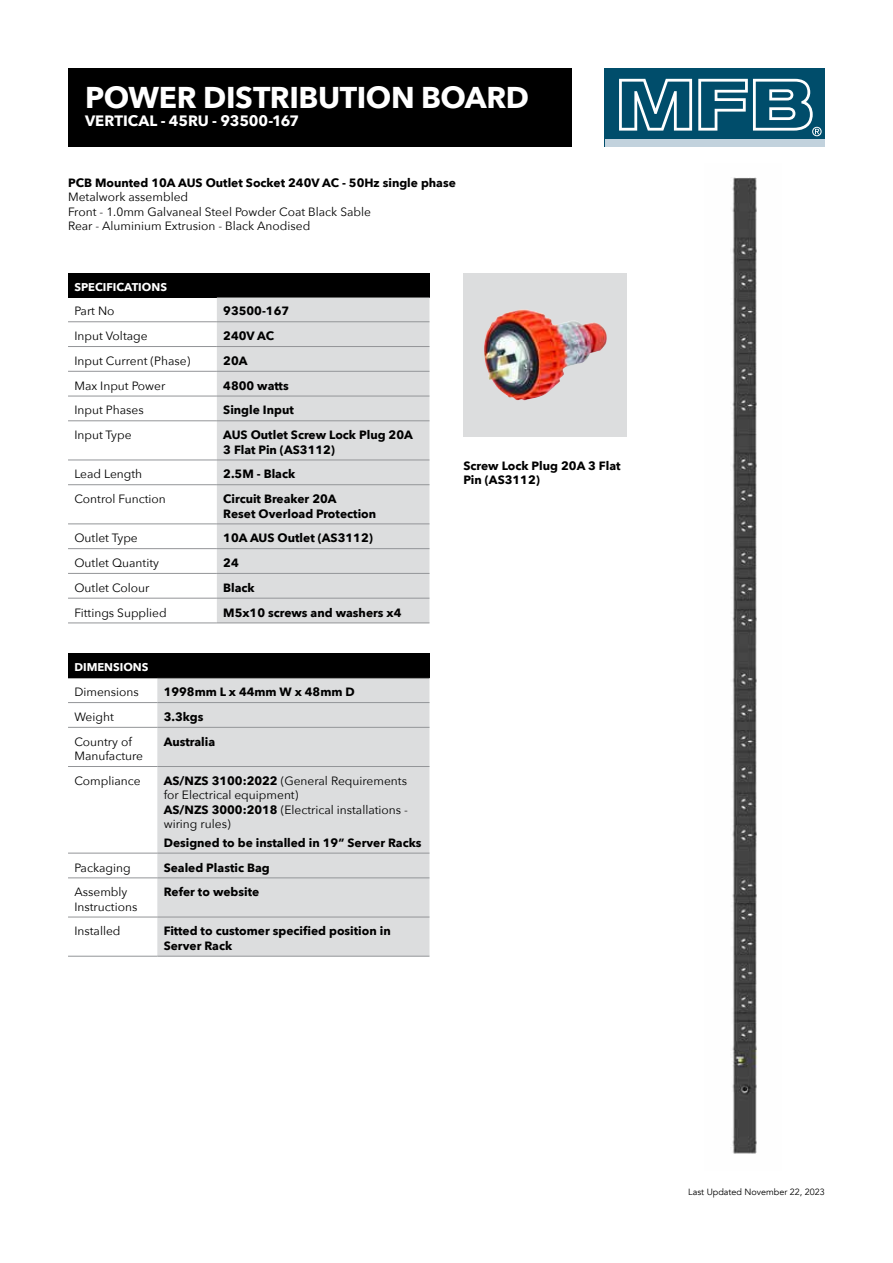
<style>
.page{position:relative;width:893px;height:1263px;background:#fff}
.page>*{position:absolute;margin:0;border:0;box-sizing:border-box;transform-origin:0 0}
.t1{font:700 30px "Avenir Next";letter-spacing:-.015em;color:#fff}
.t2{font:700 15px "Avenir Next";letter-spacing:-.005em;color:#fff}
.t3{font:12px/14.4px "Avenir Next";color:#000}
.t4{font:700 12px/14.4px "Avenir Next";color:#000}
.t5{font:700 11.25px "Avenir Next";color:#fff}
.t6{font:9px "Avenir";color:#000}
.s1{font-weight:700}
</style>
<div class="page">
<div style="left:605px;top:68px;width:220px;height:78px;background:#004d6b"></div>
<svg style="left:619px;top:79px;width:73px;height:52px"></svg>
<div style="left:605px;top:139px;width:220px;height:7px;background:#c2d2dd"></div>
<svg style="left:698px;top:79px;width:124px;height:57px"></svg>
<img style="left:732px;top:177px;width:25px;height:977px">
<div style="left:68px;top:273px;width:361px;height:24px;background:#000"></div>
<div style="left:217px;top:298px;width:212px;height:324px;background:#dcddde"></div>
<hr style="left:68px;top:297px;width:149px;height:1px;background:#000">
<hr style="left:217px;top:297px;width:212px;height:1px;background:#000">
<hr style="left:68px;top:321px;width:149px;height:1px;background:#939598">
<hr style="left:217px;top:321px;width:212px;height:1px;background:#939598">
<hr style="left:68px;top:346px;width:149px;height:1px;background:#939598">
<hr style="left:217px;top:346px;width:212px;height:1px;background:#939598">
<hr style="left:68px;top:371px;width:149px;height:1px;background:#939598">
<hr style="left:217px;top:371px;width:212px;height:1px;background:#939598">
<hr style="left:68px;top:396px;width:149px;height:1px;background:#939598">
<hr style="left:217px;top:396px;width:212px;height:1px;background:#939598">
<hr style="left:68px;top:420px;width:149px;height:1px;background:#939598">
<hr style="left:217px;top:420px;width:212px;height:1px;background:#939598">
<hr style="left:68px;top:460px;width:149px;height:1px;background:#939598">
<hr style="left:217px;top:460px;width:212px;height:1px;background:#939598">
<hr style="left:68px;top:484px;width:149px;height:1px;background:#939598">
<hr style="left:217px;top:484px;width:212px;height:1px;background:#939598">
<hr style="left:68px;top:523px;width:149px;height:1px;background:#939598">
<hr style="left:217px;top:523px;width:212px;height:1px;background:#939598">
<hr style="left:68px;top:548px;width:149px;height:1px;background:#939598">
<hr style="left:217px;top:548px;width:212px;height:1px;background:#939598">
<hr style="left:68px;top:573px;width:149px;height:1px;background:#939598">
<hr style="left:217px;top:573px;width:212px;height:1px;background:#939598">
<hr style="left:68px;top:598px;width:149px;height:1px;background:#939598">
<hr style="left:217px;top:598px;width:212px;height:1px;background:#939598">
<hr style="left:68px;top:622px;width:149px;height:1px;background:#939598">
<hr style="left:217px;top:622px;width:212px;height:1px;background:#939598">
<div style="left:68px;top:654px;width:361px;height:24px;background:#000"></div>
<div style="left:157px;top:678px;width:272px;height:278px;background:#dcddde"></div>
<hr style="left:68px;top:727px;width:89px;height:1px;background:#939598">
<hr style="left:157px;top:727px;width:272px;height:1px;background:#939598">
<hr style="left:68px;top:766px;width:89px;height:1px;background:#939598">
<hr style="left:157px;top:766px;width:272px;height:1px;background:#939598">
<hr style="left:68px;top:853px;width:89px;height:1px;background:#939598">
<hr style="left:157px;top:853px;width:272px;height:1px;background:#939598">
<hr style="left:68px;top:877px;width:89px;height:1px;background:#939598">
<hr style="left:157px;top:877px;width:272px;height:1px;background:#939598">
<hr style="left:68px;top:917px;width:89px;height:1px;background:#939598">
<hr style="left:157px;top:917px;width:272px;height:1px;background:#939598">
<hr style="left:68px;top:956px;width:89px;height:1px;background:#939598">
<hr style="left:157px;top:956px;width:272px;height:1px;background:#939598">
<hr style="left:68px;top:653px;width:89px;height:1px;background:#000">
<hr style="left:157px;top:653px;width:272px;height:1px;background:#000">
<hr style="left:68px;top:702px;width:89px;height:1px;background:#939598">
<hr style="left:157px;top:702px;width:272px;height:1px;background:#939598">
<div style="left:68px;top:68px;width:504px;height:78px;background:#000"></div>
<div style="left:463px;top:273px;width:164px;height:164px;background:#dcddde"></div>
<img style="left:484px;top:311px;width:123px;height:89px">
<h1 class="t1" style="left:85px;top:72px;width:446px">POWER DISTRIBUTION BOARD</h1>
<p class="t2" style="left:85px;top:108px;width:216px">VERTICAL - 45RU - 93500-167</p>
<p class="t4" style="left:68px;top:175px;width:389px">PCB Mounted 10A AUS Outlet Socket 240V AC - 50Hz single phase</p>
<p class="t3" style="left:68px;top:190px;width:305px">Metalwork assembled<br>Front - 1.0mm Galvaneal Steel Powder Coat Black Sable<br>Rear - Aluminium Extrusion - Black Anodised</p>
<p class="t5" style="left:74px;top:277px;width:94px">SPECIFICATIONS</p>
<p class="t3" style="left:74px;top:303px;width:42px">Part No</p>
<p class="t4" style="left:223px;top:304px;width:67px">93500-167</p>
<p class="t3" style="left:74px;top:328px;width:75px">Input Voltage</p>
<p class="t4" style="left:223px;top:329px;width:52px">240V AC</p>
<p class="t3" style="left:74px;top:353px;width:117px">Input Current (Phase)</p>
<p class="t4" style="left:223px;top:353px;width:26px">20A</p>
<p class="t3" style="left:74px;top:378px;width:92px">Max Input Power</p>
<p class="t4" style="left:223px;top:378px;width:67px">4800 watts</p>
<p class="t3" style="left:74px;top:402px;width:71px">Input Phases</p>
<p class="t4" style="left:223px;top:403px;width:72px">Single Input</p>
<p class="t3" style="left:74px;top:427px;width:59px">Input Type</p>
<p class="t4" style="left:223px;top:428px;width:191px">AUS Outlet Screw Lock Plug 20A<br>3 Flat Pin (AS3112)</p>
<p class="t3" style="left:74px;top:466px;width:69px">Lead Length</p>
<p class="t4" style="left:223px;top:467px;width:74px">2.5M - Black</p>
<p class="t3" style="left:74px;top:491px;width:93px">Control Function</p>
<p class="t4" style="left:223px;top:491px;width:154px">Circuit Breaker 20A<br>Reset Overload Protection</p>
<p class="t3" style="left:74px;top:530px;width:65px">Outlet Type</p>
<p class="t4" style="left:223px;top:531px;width:151px">10A AUS Outlet (AS3112)</p>
<p class="t3" style="left:74px;top:555px;width:86px">Outlet Quantity</p>
<p class="t4" style="left:223px;top:555px;width:17px">24</p>
<p class="t3" style="left:74px;top:580px;width:77px">Outlet Colour</p>
<p class="t4" style="left:223px;top:580px;width:33px">Black</p>
<p class="t3" style="left:74px;top:605px;width:94px">Fittings Supplied</p>
<p class="t4" style="left:223px;top:605px;width:180px">M5x10 screws and washers x4</p>
<p class="t5" style="left:74px;top:658px;width:76px">DIMENSIONS</p>
<p class="t3" style="left:74px;top:684px;width:66px">Dimensions</p>
<p class="t4" style="left:164px;top:685px;width:193px">1998mm L x 44mm W x 48mm D</p>
<p class="t3" style="left:74px;top:709px;width:41px">Weight</p>
<p class="t4" style="left:164px;top:709px;width:41px">3.3kgs</p>
<p class="t3" style="left:74px;top:734px;width:70px">Country of<br>Manufacture</p>
<p class="t4" style="left:164px;top:734px;width:53px">Australia</p>
<p class="t3" style="left:74px;top:773px;width:68px">Compliance</p>
<p class="t3" style="left:164px;top:773px;width:246px"><span class="s1">AS/NZS 3100:2022</span> (General Requirements for Electrical equipment)<br><span class="s1">AS/NZS 3000:2018</span> (Electrical installations - wiring rules)</p>
<p class="t4" style="left:164px;top:835px;width:259px">Designed to be installed in 19” Server Racks</p>
<p class="t3" style="left:74px;top:860px;width:58px">Packaging</p>
<p class="t4" style="left:164px;top:860px;width:108px">Sealed Plastic Bag</p>
<p class="t3" style="left:74px;top:884px;width:64px">Assembly<br>Instructions</p>
<p class="t4" style="left:164px;top:885px;width:97px">Refer to website</p>
<p class="t3" style="left:74px;top:923px;width:48px">Installed</p>
<p class="t4" style="left:164px;top:924px;width:229px">Fitted to customer specified position in<br>Server Rack</p>
<p class="t4" style="left:463px;top:458px;width:159px">Screw Lock Plug 20A 3 Flat<br>Pin (AS3112)</p>
<p class="t6" style="left:688px;top:1186px;width:138px">Last Updated November 22, 2023</p>
</div>
